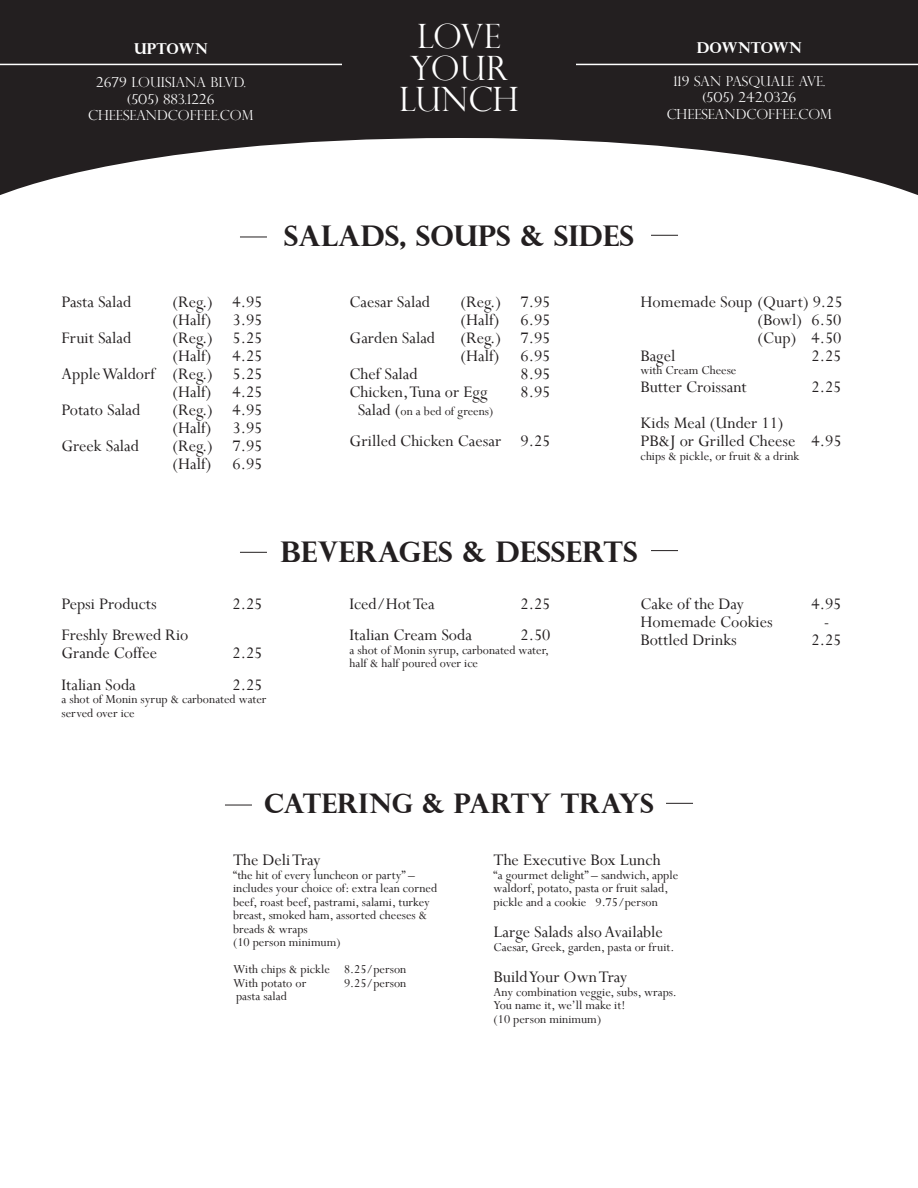
<style>
.page{position:relative;width:918px;height:1188px;background:#fff}
.page>*{position:absolute;margin:0;border:0;box-sizing:border-box;transform-origin:0 0}
.t1{font:300 33.6px/31.5px "Perpetua Titling";color:#fff}
.t2{font:700 28.5px "Perpetua Titling";color:#231f20}
.t3{font:700 27px "Perpetua Titling";color:#231f20}
.t4{font:18px "Perpetua";color:#231f20}
.t5{font:700 15px "Perpetua Titling";color:#fff}
.t6{font:300 13.8px/16.5px "Perpetua Titling";color:#fff;text-align:center}
.t7{font:13.5px/13.5px "Perpetua";color:#231f20}
.s1{font-size:18px}
</style>
<div class="page">
<svg style="left:0;top:0;width:918px;height:195px;fill:#231f20"></svg>
<hr style="left:0;top:64px;width:342px;height:1px;background:#fff">
<hr style="left:576px;top:64px;width:342px;height:1px;background:#fff">
<svg style="left:240px;top:237px;width:27px;height:1px"></svg>
<svg style="left:651px;top:235px;width:27px;height:1px"></svg>
<svg style="left:240px;top:552px;width:27px;height:1px"></svg>
<svg style="left:651px;top:550px;width:27px;height:1px"></svg>
<svg style="left:225px;top:805px;width:27px;height:1px"></svg>
<svg style="left:666px;top:803px;width:27px;height:1px"></svg>
<p class="t5" style="left:134px;top:39px;width:75px">UPTOWN</p>
<p class="t6" style="left:96px;top:74px;width:151px">2679 LOUISIANA BLVD. (505) 883.1226</p>
<p class="t6" style="left:88px;top:107px;width:167px">CHEESEANDCOFFEE.COM</p>
<p class="t1" style="left:410px;top:20px;width:100px">LOVE<br>YOUR</p>
<p class="t1" style="left:399px;top:83px;width:121px">LUNCH</p>
<p class="t5" style="left:697px;top:38px;width:106px">DOWNTOWN</p>
<p class="t6" style="left:667px;top:72px;width:167px">119 SAN PASQUALE AVE. (505) 242.0326<br>CHEESEANDCOFFEE.COM</p>
<p class="t4" style="left:62px;top:290px;width:71px">Pasta Salad</p>
<p class="t4" style="left:173px;top:290px;width:91px">(Reg.) 4.95</p>
<p class="t4" style="left:173px;top:308px;width:91px">(Half) 3.95</p>
<p class="t4" style="left:62px;top:326px;width:71px">Fruit Salad</p>
<p class="t4" style="left:173px;top:326px;width:91px">(Reg.) 5.25</p>
<p class="t4" style="left:173px;top:344px;width:91px">(Half) 4.25</p>
<p class="t4" style="left:62px;top:362px;width:202px">Apple Waldorf (Reg.) 5.25</p>
<p class="t4" style="left:173px;top:380px;width:91px">(Half) 4.25</p>
<p class="t4" style="left:62px;top:398px;width:80px">Potato Salad</p>
<p class="t4" style="left:173px;top:398px;width:91px">(Reg.) 4.95</p>
<p class="t4" style="left:173px;top:416px;width:91px">(Half) 3.95</p>
<p class="t4" style="left:62px;top:434px;width:79px">Greek Salad</p>
<p class="t4" style="left:173px;top:434px;width:91px">(Reg.) 7.95</p>
<p class="t4" style="left:173px;top:452px;width:91px">(Half) 6.95</p>
<p class="t2" style="left:284px;top:218px;width:352px">SALADS, SOUPS &amp; SIDES</p>
<p class="t4" style="left:350px;top:290px;width:82px">Caesar Salad</p>
<p class="t4" style="left:461px;top:290px;width:91px">(Reg.) 7.95</p>
<p class="t4" style="left:461px;top:308px;width:91px">(Half) 6.95</p>
<p class="t4" style="left:350px;top:326px;width:87px">Garden Salad</p>
<p class="t4" style="left:461px;top:326px;width:91px">(Reg.) 7.95</p>
<p class="t4" style="left:461px;top:344px;width:91px">(Half) 6.95</p>
<p class="t4" style="left:350px;top:362px;width:70px">Chef Salad</p>
<p class="t4" style="left:521px;top:362px;width:31px">8.95</p>
<p class="t4" style="left:350px;top:380px;width:140px">Chicken, Tuna or Egg</p>
<p class="t4" style="left:521px;top:380px;width:31px">8.95</p>
<p class="t7" style="left:358px;top:404px;width:137px"><span class="s1">Salad (</span>on a bed of greens)</p>
<p class="t4" style="left:350px;top:430px;width:202px">Grilled Chicken Caesar 9.25</p>
<p class="t4" style="left:641px;top:290px;width:204px">Homemade Soup (Quart) 9.25</p>
<p class="t4" style="left:758px;top:308px;width:85px">(Bowl) 6.50</p>
<p class="t4" style="left:758px;top:326px;width:85px">(Cup) 4.50</p>
<p class="t4" style="left:641px;top:344px;width:36px">Bagel</p>
<p class="t4" style="left:812px;top:344px;width:31px">2.25</p>
<p class="t7" style="left:641px;top:363px;width:97px">with Cream Cheese</p>
<p class="t4" style="left:641px;top:376px;width:108px">Butter Croissant</p>
<p class="t4" style="left:812px;top:376px;width:31px">2.25</p>
<p class="t4" style="left:641px;top:412px;width:145px">Kids Meal (Under 11)</p>
<p class="t4" style="left:641px;top:430px;width:203px">PB&amp;J or Grilled Cheese 4.95</p>
<p class="t7" style="left:641px;top:449px;width:161px">chips &amp; pickle, or fruit &amp; a drink</p>
<p class="t4" style="left:62px;top:592px;width:97px">Pepsi Products</p>
<p class="t4" style="left:232px;top:592px;width:31px">2.25</p>
<p class="t4" style="left:62px;top:624px;width:128px">Freshly Brewed Rio</p>
<p class="t4" style="left:62px;top:642px;width:97px">Grande Coffee</p>
<p class="t4" style="left:232px;top:642px;width:31px">2.25</p>
<p class="t4" style="left:62px;top:673px;width:76px">Italian Soda</p>
<p class="t4" style="left:232px;top:673px;width:31px">2.25</p>
<p class="t7" style="left:62px;top:692px;width:207px">a shot of Monin syrup &amp; carbonated water served over ice</p>
<p class="t2" style="left:280px;top:534px;width:359px">BEVERAGES &amp; DESSERTS</p>
<p class="t4" style="left:350px;top:592px;width:87px">Iced/Hot Tea</p>
<p class="t4" style="left:521px;top:592px;width:31px">2.25</p>
<p class="t4" style="left:350px;top:624px;width:124px">Italian Cream Soda</p>
<p class="t4" style="left:521px;top:624px;width:31px">2.50</p>
<p class="t7" style="left:350px;top:643px;width:201px">a shot of Monin syrup, carbonated water, half &amp; half poured over ice</p>
<p class="t4" style="left:641px;top:592px;width:105px">Cake of the Day</p>
<p class="t4" style="left:812px;top:592px;width:31px">4.95</p>
<p class="t4" style="left:641px;top:610px;width:134px">Homemade Cookies</p>
<p class="t4" style="left:824px;top:610px;width:7px">-</p>
<p class="t4" style="left:641px;top:628px;width:98px">Bottled Drinks</p>
<p class="t4" style="left:812px;top:628px;width:31px">2.25</p>
<p class="t3" style="left:264px;top:787px;width:391px">CATERING &amp; PARTY TRAYS</p>
<p class="t4" style="left:233px;top:849px;width:89px">The Deli Tray</p>
<p class="t7" style="left:233px;top:868px;width:206px">“the hit of every luncheon or party” – includes your choice of: extra lean corned beef, roast beef, pastrami, salami, turkey breast, smoked ham, assorted cheeses &amp; breads &amp; wraps</p>
<p class="t7" style="left:233px;top:929px;width:175px;line-height:27px">(10 person minimum)<br>With chips &amp; pickle 8.25/person</p>
<p class="t7" style="left:233px;top:976px;width:75px">With potato or</p>
<p class="t7" style="left:344px;top:976px;width:64px">9.25/person</p>
<p class="t7" style="left:236px;top:989px;width:52px">pasta salad</p>
<p class="t4" style="left:494px;top:849px;width:168px">The Executive Box Lunch</p>
<p class="t7" style="left:494px;top:868px;width:186px">“a gourmet delight” – sandwich, apple waldorf, potato, pasta or fruit salad, pickle and a cookie 9.75/person</p>
<p class="t4" style="left:494px;top:921px;width:171px">Large Salads also Available</p>
<p class="t7" style="left:494px;top:940px;width:182px">Caesar, Greek, garden, pasta or fruit.</p>
<p class="t4" style="left:494px;top:966px;width:135px">Build Your Own Tray</p>
<p class="t7" style="left:494px;top:985px;width:185px">Any combination veggie, subs, wraps.</p>
<p class="t7" style="left:494px;top:998px;width:133px">You name it, we’ll make it!</p>
<p class="t7" style="left:494px;top:1012px;width:109px">(10 person minimum)</p>
</div>
